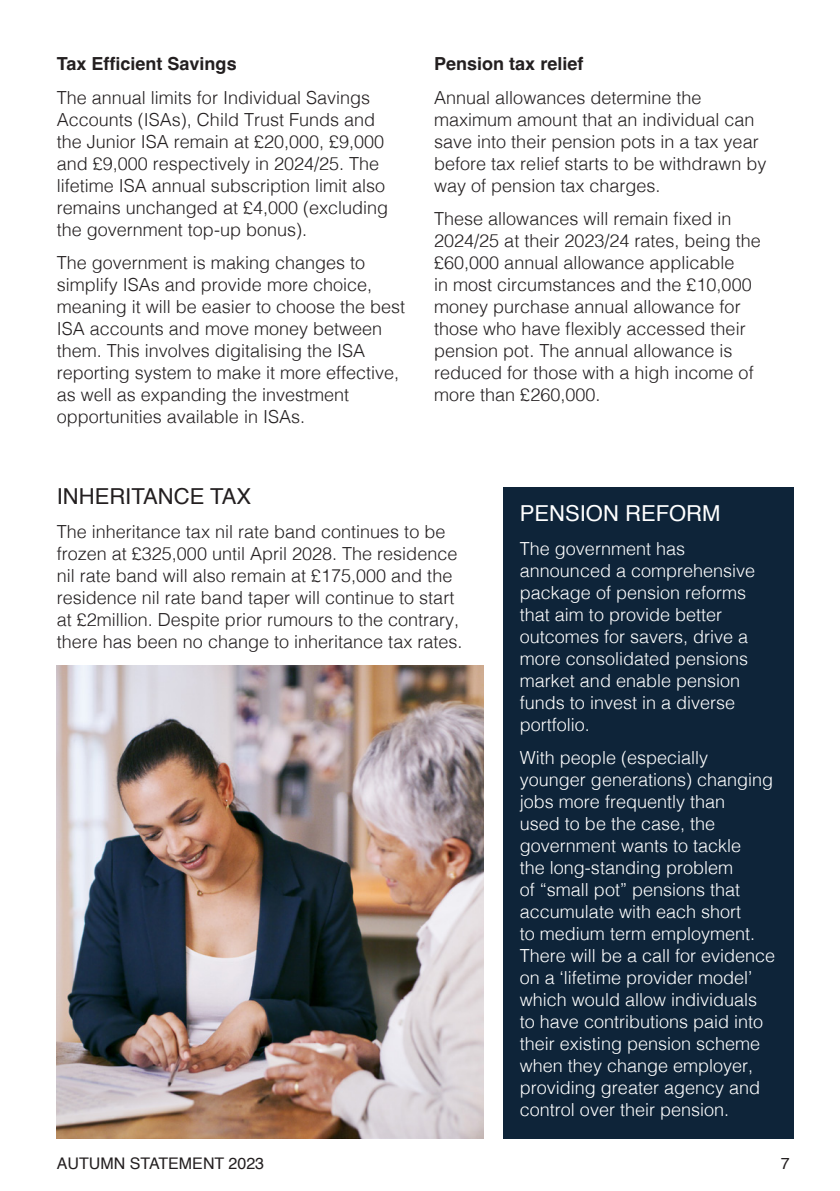
<style>
.page{position:relative;width:840px;height:1191px;background:#fff}
.page>*{position:absolute;margin:0;border:0;box-sizing:border-box;transform-origin:0 0}
.t1{font:22px "Helvetica";color:#231f20}
.t2{font:22px "Helvetica";color:#fff}
.t3{font:300 18px/22px "Helvetica";color:#231f20}
.t4{font:300 18px/22px "Helvetica";color:#fff}
.t5{font:700 18px "Helvetica";color:#231f20}
.t6{font:16px "Helvetica";color:#231f20}
</style>
<div class="page">
<img style="left:57px;top:666px;width:426px;height:472px">
<div style="left:502px;top:488px;width:291px;height:650px;background:#0e2439"></div>
<p class="t5" style="left:57px;top:53px;width:181px">Tax Efficient Savings</p>
<p class="t3" style="left:57px;top:85px;width:333px">The annual limits for Individual Savings Accounts (ISAs), Child Trust Funds and the Junior ISA remain at £20,000, £9,000 and £9,000 respectively in 2024/25. The lifetime ISA annual subscription limit also remains unchanged at £4,000 (excluding the government top-up bonus).</p>
<p class="t3" style="left:57px;top:250px;width:350px">The government is making changes to simplify ISAs and provide more choice, meaning it will be easier to choose the best ISA accounts and move money between them. This involves digitalising the ISA reporting system to make it more effective, as well as expanding the investment opportunities available in ISAs.</p>
<p class="t5" style="left:434px;top:53px;width:151px">Pension tax relief</p>
<p class="t3" style="left:434px;top:85px;width:334px">Annual allowances determine the maximum amount that an individual can save into their pension pots in a tax year before tax relief starts to be withdrawn by way of pension tax charges.</p>
<p class="t3" style="left:434px;top:206px;width:328px">These allowances will remain fixed in 2024/25 at their 2023/24 rates, being the £60,000 annual allowance applicable<br>in most circumstances and the £10,000 money purchase annual allowance for those who have flexibly accessed their pension pot. The annual allowance is reduced for those with a high income of more than £260,000.</p>
<p class="t1" style="left:57px;top:479px;width:196px">INHERITANCE TAX</p>
<p class="t3" style="left:57px;top:519px;width:407px">The inheritance tax nil rate band continues to be frozen at £325,000 until April 2028. The residence nil rate band will also remain at £175,000 and the residence nil rate band taper will continue to start at £2million. Despite prior rumours to the contrary, there has been no change to inheritance tax rates.</p>
<p class="t2" style="left:519px;top:496px;width:202px">PENSION REFORM</p>
<p class="t4" style="left:519px;top:536px;width:237px">The government has announced a comprehensive package of pension reforms that aim to provide better outcomes for savers, drive a more consolidated pensions market and enable pension funds to invest in a diverse portfolio.</p>
<p class="t4" style="left:519px;top:745px;width:257px">With people (especially younger generations) changing jobs more frequently than<br>used to be the case, the government wants to tackle<br>the long-standing problem<br>of “small pot” pensions that accumulate with each short<br>to medium term employment.<br>There will be a call for evidence on a ‘lifetime provider model’ which would allow individuals to have contributions paid into their existing pension scheme when they change employer, providing greater agency and control over their pension.</p>
<p class="t6" style="left:57px;top:1151px;width:209px">AUTUMN STATEMENT 2023</p>
<p class="t6" style="left:780px;top:1151px;width:10px">7</p>
</div>
